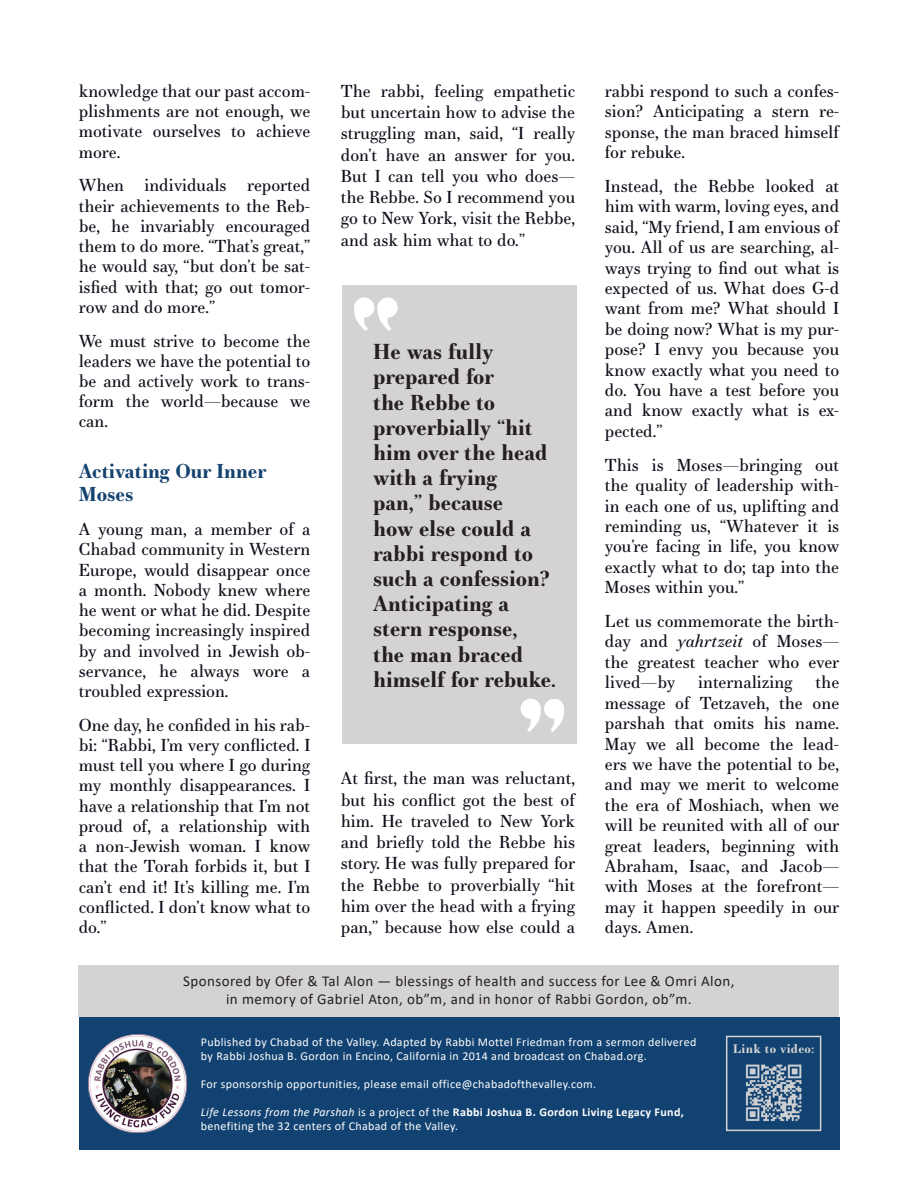
<style>
.page{position:relative;width:918px;height:1188px;background:#fff}
.page>*{position:absolute;margin:0;border:0;box-sizing:border-box;transform-origin:0 0}
.Paragraph_Style_1{font:700 21px/25.2px "Essonnes Text";color:#231f20}
.Paragraph_HEadder{font:700 19.5px/23.5px "Essonnes Text";color:#144370}
.Paragraph_Style_2{font:16.8px/20.4px "Essonnes Text";color:#0e101a;text-align:justify}
.Paragraph_Style_1-2{font:15px "Calibri";letter-spacing:.03em;color:#231f20}
.Paragraph_Style_1-3{font:12px/14.4px "Calibri";letter-spacing:.03em;color:#fff}
.Paragraph_Style_1-4{font:700 12px "Essonnes Text";letter-spacing:.03em;color:#d4d3d2}
.s1{font-style:italic}
.s2{font-weight:700}
</style>
<div class="page">
<div style="left:79px;top:1017px;width:760px;height:133px;background:#124271"></div>
<img style="left:89px;top:1034px;width:98px;height:98px">
<div style="left:726px;top:1036px;width:95px;height:95px;background:#124271;border:2px solid #d4d3d2"></div>
<img style="left:745px;top:1064px;width:57px;height:57px">
<div style="left:342px;top:285px;width:234px;height:459px;background:#d4d3d2"></div>
<svg style="left:354px;top:297px;width:44px;height:34px"></svg>
<svg style="left:521px;top:699px;width:43px;height:33px"></svg>
<div style="left:79px;top:965px;width:760px;height:52px;background:#d4d3d2"></div>
<p class="Paragraph_Style_2" style="left:79px;top:81px;width:233px">knowledge that our past accom&shy;plishments are not enough, we motivate ourselves to achieve more.</p>
<p class="Paragraph_Style_2" style="left:79px;top:175px;width:233px">When individuals reported their achievements to the Reb&shy;be, he invariably encouraged them to do more. “That’s great,” he would say, “but don’t be sat&shy;isfied with that; go out tomor&shy;row and do more.”</p>
<p class="Paragraph_Style_2" style="left:79px;top:330px;width:233px">We must strive to become the leaders we have the potential to be and actively work to trans&shy;form the world—because we can.</p>
<p class="Paragraph_HEadder" style="left:79px;top:459px;width:189px">Activating Our Inner<br>Moses</p>
<p class="Paragraph_Style_2" style="left:79px;top:519px;width:233px">A young man, a member of a Chabad community in Western Europe, would disappear once a month. Nobody knew where he went or what he did. Despite becoming increasingly inspired by and involved in Jewish ob&shy;servance, he always wore a troubled expression.</p>
<p class="Paragraph_Style_2" style="left:79px;top:714px;width:233px">One day, he confided in his rab&shy;bi: “Rabbi, I’m very conflicted. I must tell you where I go during my monthly disappearances. I have a relationship that I’m not proud of, a relationship with a non-Jewish woman. I know that the Torah forbids it, but I can’t end it! It’s killing me. I’m conflicted. I don’t know what to do.”</p>
<p class="Paragraph_Style_2" style="left:341px;top:80px;width:236px;line-height:21.3px">The rabbi, feeling empathetic but uncertain how to advise the struggling man, said, “I really don’t have an answer for you.<br>But I can tell you who does— the Rebbe. So I recommend you go to New York, visit the Rebbe, and ask him what to do.”</p>
<p class="Paragraph_Style_1" style="left:373px;top:339px;width:184px">He was fully prepared for<br>the Rebbe to proverbially “hit him over the head with a frying<br>pan,” because<br>how else could a rabbi respond to such a confession?<br>Anticipating a stern response,<br>the man braced himself for rebuke.</p>
<p class="Paragraph_Style_2" style="left:341px;top:768px;width:236px;line-height:21.3px">At first, the man was reluctant, but his conflict got the best of him. He traveled to New York and briefly told the Rebbe his story. He was fully prepared for the Rebbe to proverbially “hit him over the head with a frying pan,” because how else could a</p>
<p class="Paragraph_Style_2" style="left:605px;top:81px;width:236px">rabbi respond to such a confes&shy;sion? Anticipating a stern re&shy;sponse, the man braced himself for rebuke.</p>
<p class="Paragraph_Style_2" style="left:605px;top:176px;width:236px">Instead, the Rebbe looked at him with warm, loving eyes, and said, “My friend, I am envious of you. All of us are searching, al&shy;ways trying to find out what is expected of us. What does G-d want from me? What should I be doing now? What is my pur&shy;pose? I envy you because you know exactly what you need to do. You have a test before you and know exactly what is ex&shy;pected.”</p>
<p class="Paragraph_Style_2" style="left:605px;top:454px;width:236px">This is Moses—bringing out the quality of leadership with&shy;in each one of us, uplifting and reminding us, “Whatever it is you’re facing in life, you know exactly what to do; tap into the Moses within you.”</p>
<p class="Paragraph_Style_2" style="left:605px;top:611px;width:236px">Let us commemorate the birth&shy;day and <span class="s1">yahrtzeit</span> of Moses— the greatest teacher who ever lived—by</p>
<p class="Paragraph_Style_2" style="left:605px;top:672px;width:236px;text-indent:211px">the message of Tetzaveh, the one parshah that omits his name.<br>May we all become the lead&shy;ers we have the potential to be, and may we merit to welcome the era of Moshiach, when we will be reunited with all of our great leaders, beginning with Abraham, Isaac, and Jacob— with Moses at the forefront— may it happen speedily in our days. Amen.</p>
<p class="Paragraph_Style_2" style="left:698px;top:672px;width:96px">internalizing</p>
<p class="Paragraph_Style_1-2" style="left:183px;top:971px;width:553px">Sponsored by Ofer &amp; Tal Alon — blessings of health and success for Lee &amp; Omri Alon,</p>
<p class="Paragraph_Style_1-2" style="left:226px;top:989px;width:467px">in memory of Gabriel Aton, ob”m, and in honor of Rabbi Gordon, ob”m.</p>
<p class="Paragraph_Style_1-3" style="left:201px;top:1034px;width:497px">Published by Chabad of the Valley. Adapted by Rabbi Mottel Friedman from a sermon delivered by Rabbi Joshua B. Gordon in Encino, California in 2014 and broadcast on Chabad.org.</p>
<p class="Paragraph_Style_1-3" style="left:201px;top:1076px;width:397px">For sponsorship opportunities, please email office@chabadofthevalley.com.</p>
<p class="Paragraph_Style_1-3" style="left:201px;top:1104px;width:485px"><span class="s1">Life Lessons from the Parshah</span> is a project of the <span class="s2">Rabbi Joshua B. Gordon Living Legacy Fund, </span>benefiting the 32 centers of Chabad of the Valley.</p>
<p class="Paragraph_Style_1-4" style="left:733px;top:1040px;width:83px">Link to video:</p>
</div>
